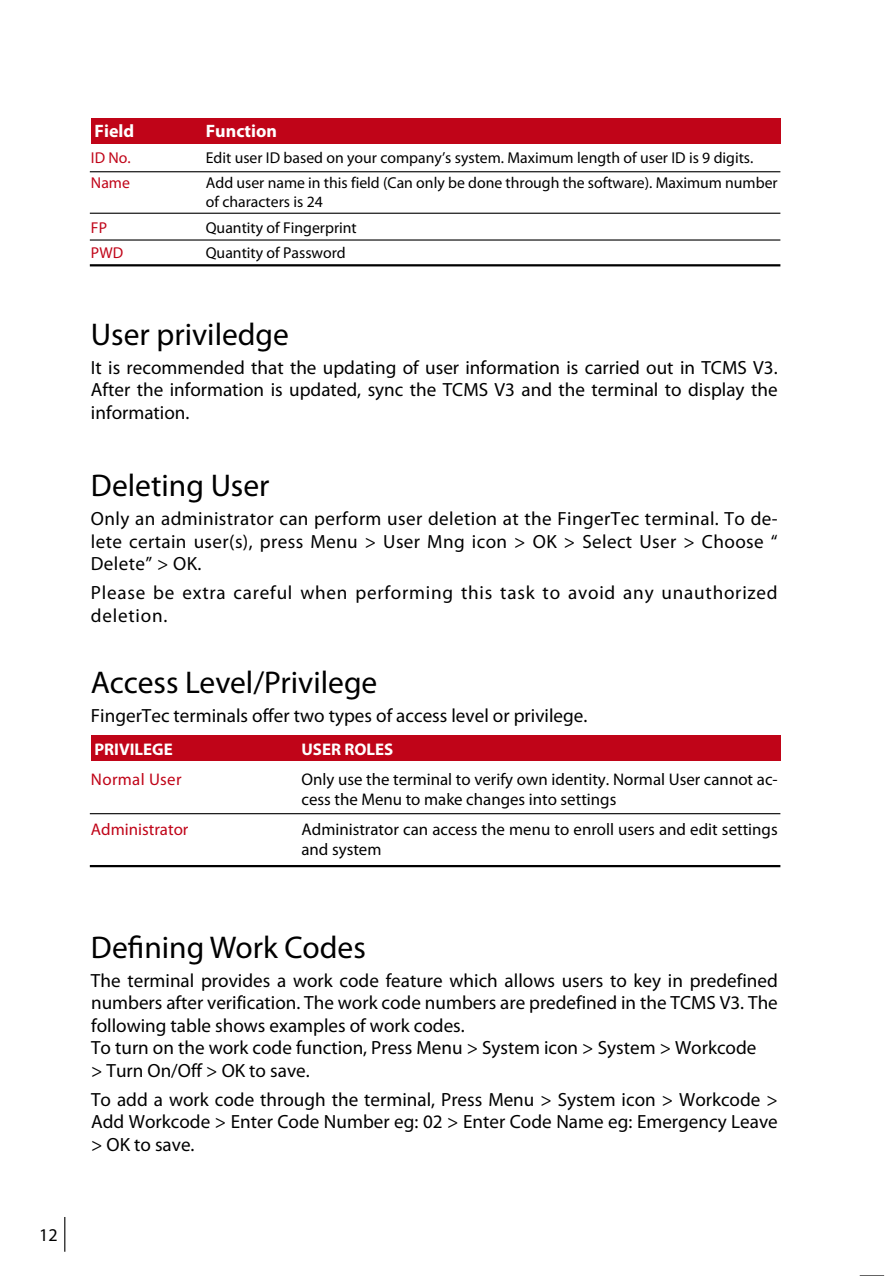
<style>
.page{position:relative;width:893px;height:1276px;background:#fff}
.page>*{position:absolute;margin:0;border:0;box-sizing:border-box;transform-origin:0 0}
.t1{font:31.5px "Myriad Pro";color:#000}
.t2{font:19.12px/22.5px "Myriad Pro";color:#000;text-align:justify}
.t3{font:19.12px/22.5px "Myriad Pro";letter-spacing:.04em;color:#000}
.t4{font:700 18px "Myriad Pro";color:#fff}
.t5{font:18px "Myriad Pro";color:#000}
.t6{font:16.88px/20.2px "Myriad Pro";color:#000}
.t7{font:700 16.88px "Myriad Pro";color:#fff}
.t8{font:16.88px "Myriad Pro";color:#c00418}
.t9{font:16.88px "Myriad Pro";letter-spacing:.02em;color:#c00418}
.t10{font:15.75px/19.1px "Myriad Pro";color:#000}
.t11{font:15.75px "Myriad Pro";color:#c00418}
</style>
<div class="page">
<svg style="left:860px;top:1275px;width:24px;height:1px"></svg>
<hr style="left:64px;top:1217px;width:1px;height:34px;background:#000">
<div style="left:91px;top:119px;width:689px;height:25px;background:#c00418"></div>
<hr style="left:90px;top:171px;width:690px;height:1px;background:#000">
<hr style="left:90px;top:213px;width:690px;height:1px;background:#000">
<hr style="left:90px;top:239px;width:690px;height:2px;background:#000">
<hr style="left:90px;top:264px;width:690px;height:2px;background:#000">
<div style="left:91px;top:735px;width:689px;height:25px;background:#c00418"></div>
<hr style="left:90px;top:813px;width:690px;height:1px;background:#000">
<hr style="left:90px;top:865px;width:690px;height:2px;background:#000">
<p class="t5" style="left:39px;top:1223px;width:20px">12</p>
<p class="t4" style="left:95px;top:119px;width:41px">Field</p>
<p class="t4" style="left:206px;top:119px;width:73px">Function</p>
<p class="t11" style="left:91px;top:148px;width:41px">ID No.</p>
<p class="t10" style="left:206px;top:148px;width:549px">Edit user ID based on your company’s system. Maximum length of user ID is 9 digits.</p>
<p class="t11" style="left:91px;top:173px;width:40px">Name</p>
<p class="t10" style="left:206px;top:173px;width:573px">Add user name in this field (Can only be done through the software). Maximum number of characters is 24</p>
<p class="t11" style="left:91px;top:218px;width:18px">FP</p>
<p class="t10" style="left:206px;top:218px;width:153px">Quantity of Fingerprint</p>
<p class="t11" style="left:91px;top:243px;width:34px">PWD</p>
<p class="t10" style="left:206px;top:243px;width:142px">Quantity of Password</p>
<h1 class="t1" style="left:91px;top:315px;width:200px">User priviledge</h1>
<p class="t2" style="left:91px;top:356px;width:688px">It is recommended that the updating of user information is carried out in TCMS V3.<br>After the information is updated, sync the TCMS V3 and the terminal to display the information.</p>
<h1 class="t1" style="left:91px;top:466px;width:180px">Deleting User</h1>
<p class="t2" style="left:91px;top:507px;width:688px">Only an administrator can perform user deletion at the FingerTec terminal. To de&shy;lete certain user(s), press Menu &gt; User Mng icon &gt; OK &gt; Select User &gt; Choose “ Delete” &gt; OK.</p>
<p class="t3" style="left:91px;top:581px;width:688px">Please be extra careful when performing this task to avoid any unauthorized deletion.</p>
<h1 class="t1" style="left:91px;top:663px;width:288px">Access Level/Privilege</h1>
<p class="t2" style="left:91px;top:704px;width:498px">FingerTec terminals offer two types of access level or privilege.</p>
<p class="t7" style="left:94px;top:738px;width:80px">PRIVILEGE</p>
<p class="t7" style="left:301px;top:738px;width:92px">USER ROLES</p>
<p class="t9" style="left:91px;top:768px;width:92px">Normal User</p>
<p class="t6" style="left:301px;top:768px;width:478px">Only use the terminal to verify own identity. Normal User cannot ac&shy;cess the Menu to make changes into settings</p>
<p class="t8" style="left:91px;top:818px;width:99px">Administrator</p>
<p class="t6" style="left:301px;top:818px;width:478px">Administrator can access the menu to enroll users and edit settings and system</p>
<h1 class="t1" style="left:91px;top:928px;width:276px">Defining Work Codes</h1>
<p class="t2" style="left:91px;top:969px;width:688px;text-align:left">The terminal provides a work code feature which allows users to key in predefined numbers after verification. The work code numbers are predefined in the TCMS V3. The following table shows examples of work codes.<br>To turn on the work code function, Press Menu &gt; System icon &gt; System &gt; Workcode<br>&gt; Turn On/Off &gt; OK to save.</p>
<p class="t2" style="left:91px;top:1087px;width:688px">To add a work code through the terminal, Press Menu &gt; System icon &gt; Workcode &gt; Add Workcode &gt; Enter Code Number eg: 02 &gt; Enter Code Name eg: Emergency Leave &gt; OK to save.</p>
</div>
